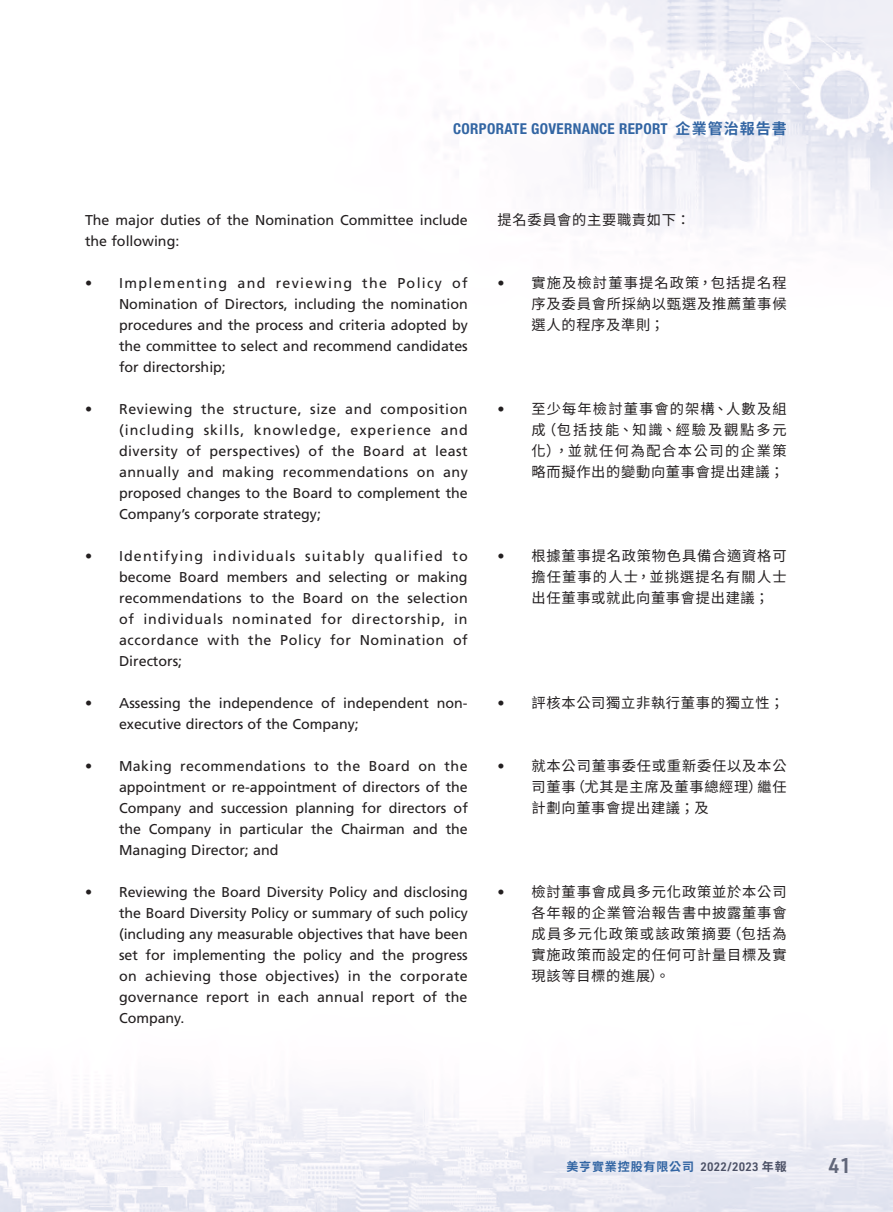
<style>
.page{position:relative;width:893px;height:1212px;background:#fff}
.page>*{position:absolute;margin:0;border:0;box-sizing:border-box;transform-origin:0 0}
.t1{font:600 21px "URWDIN";color:#62677a}
.t2{font:700 condensed 15px "Helvetica Neue LT Std";letter-spacing:.02em;color:#3265a3}
.Body_Text{font:14.25px/21px "Frutiger LT Std";color:#231f20;text-align:justify}
.C_Body_Text{font:14.25px/21px "Source Han Sans TC";letter-spacing:.055em;color:#231f20;text-align:justify}
.t3{font:700 12px "Source Han Sans TC";letter-spacing:.07em;color:#3265a3}
.s1{font-family:"Source Han Sans TC";font-stretch:normal}
.s2{font-family:"Frutiger LT Std"}
.s3{font-family:"URWDIN";font-weight:600;color:#4b5065}
.s4{color:#4b5065}
</style>
<div class="page">
<img style="left:0;top:0;width:893px;height:1212px">
<p class="t2" style="left:453px;top:119px;width:335px">CORPORATE GOVERNANCE REPORT <span class="s1">企業管治報告書</span></p>
<p class="Body_Text" style="left:85px;top:210px;width:384px">The major duties of the Nomination Committee include the following:</p>
<p class="Body_Text" style="left:119px;top:273px;width:350px;text-indent:-34px">• Implementing and reviewing the Policy of Nomination of Directors, including the nomination procedures and the process and criteria adopted by the committee to select and recommend candidates for directorship;</p>
<p class="Body_Text" style="left:119px;top:399px;width:350px;text-indent:-34px">• Reviewing the structure, size and composition (including skills, knowledge, experience and diversity of perspectives) of the Board at least annually and making recommendations on any proposed changes to the Board to complement the Company’s corporate strategy;</p>
<p class="Body_Text" style="left:119px;top:546px;width:350px;text-indent:-34px">• Identifying individuals suitably qualified to become Board members and selecting or making recommendations to the Board on the selection of individuals nominated for directorship, in accordance with the Policy for Nomination of Directors;</p>
<p class="Body_Text" style="left:119px;top:693px;width:350px;text-indent:-34px">• Assessing the independence of independent non&shy;executive directors of the Company;</p>
<p class="Body_Text" style="left:119px;top:756px;width:350px;text-indent:-34px">• Making recommendations to the Board on the appointment or re-appointment of directors of the Company and succession planning for directors of the Company in particular the Chairman and the Managing Director; and</p>
<p class="Body_Text" style="left:119px;top:882px;width:350px;text-indent:-34px">• Reviewing the Board Diversity Policy and disclosing the Board Diversity Policy or summary of such policy (including any measurable objectives that have been set for implementing the policy and the progress on achieving those objectives) in the corporate governance report in each annual report of the Company.</p>
<p class="C_Body_Text" style="left:497px;top:210px;width:194px">提名委員會的主要職責如下：</p>
<p class="C_Body_Text" style="left:531px;top:273px;width:257px;text-indent:-34px"><span class="s2">•</span> 實施及檢討董事提名政策，包括提名程序及委員會所採納以甄選及推薦董事候選人的程序及準則；</p>
<p class="C_Body_Text" style="left:531px;top:399px;width:257px;text-indent:-34px"><span class="s2">•</span> 至少每年檢討董事會的架構、人數及組成（包括技能、知識、經驗及觀點多元化），並就任何為配合本公司的企業策略而擬作出的變動向董事會提出建議；</p>
<p class="C_Body_Text" style="left:531px;top:546px;width:257px;text-indent:-34px"><span class="s2">•</span> 根據董事提名政策物色具備合適資格可擔任董事的人士，並挑選提名有關人士出任董事或就此向董事會提出建議；</p>
<p class="C_Body_Text" style="left:497px;top:693px;width:288px"><span class="s2">•</span> 評核本公司獨立非執行董事的獨立性；</p>
<p class="C_Body_Text" style="left:531px;top:756px;width:257px;text-indent:-34px"><span class="s2">•</span> 就本公司董事委任或重新委任以及本公司董事（尤其是主席及董事總經理）繼任計劃向董事會提出建議；及</p>
<p class="C_Body_Text" style="left:531px;top:882px;width:257px;text-indent:-34px"><span class="s2">•</span> 檢討董事會成員多元化政策並於本公司各年報的企業管治報告書中披露董事會成員多元化政策或該政策摘要（包括為實施政策而設定的任何可計量目標及實現該等目標的進展）。</p>
<p class="t3" style="left:566px;top:1159px;width:222px">美亨實業控股有限公司 <span class="s3">2022/2023</span> <span class="s4">年報</span></p>
<h1 class="t1" style="left:828px;top:1151px;width:25px">41</h1>
</div>
